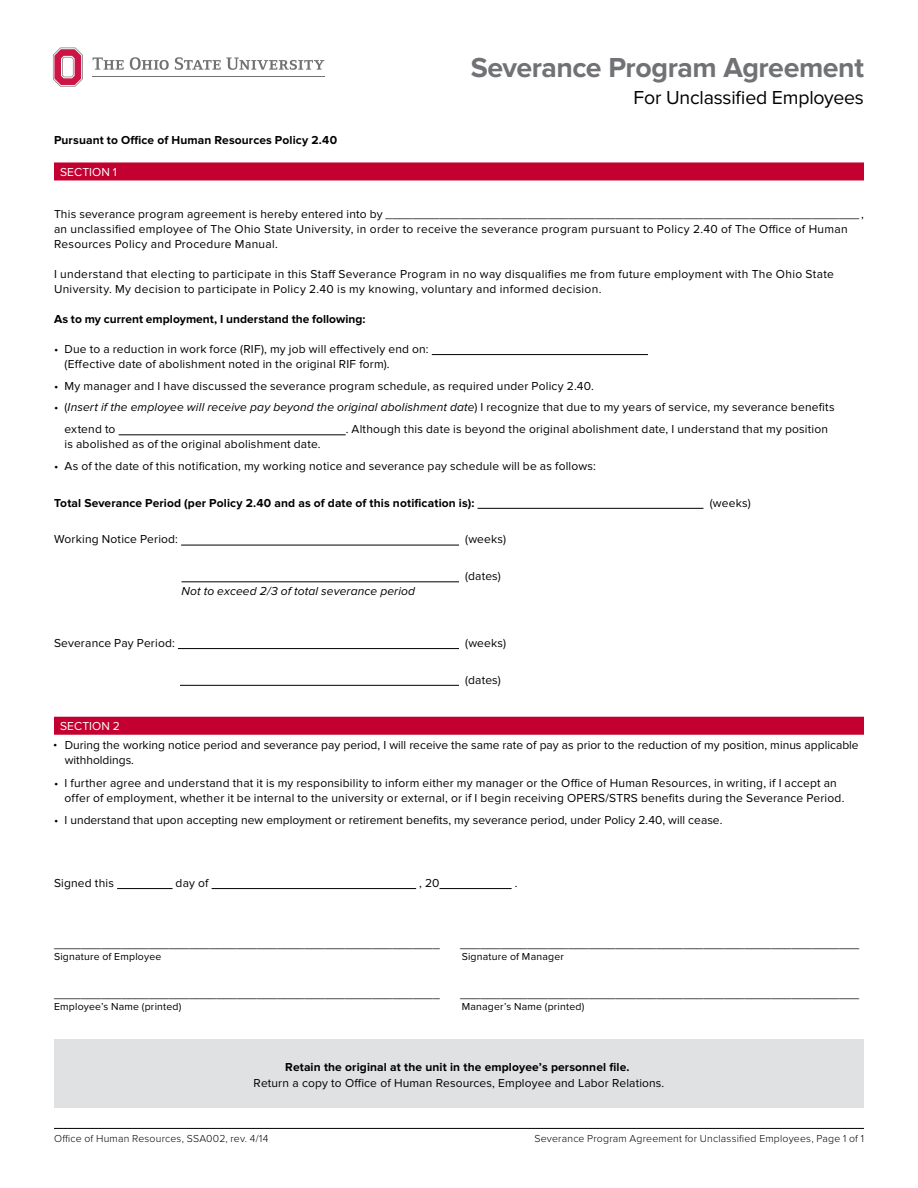
<style>
.page{position:relative;width:918px;height:1188px;background:#fff}
.page>*{position:absolute;margin:0;border:0;box-sizing:border-box;transform-origin:0 0}
.t1{font:700 28.5px "Proxima Nova";letter-spacing:-.015em;color:#717275}
.t2{font:19.5px "Proxima Nova";letter-spacing:-.01em;color:#000}
.t3{font:12px/15px "Proxima Nova";letter-spacing:.015em;color:#000}
.t4{font:700 12px "Proxima Nova";letter-spacing:.01em;color:#000}
.t5{font:italic 12px "Proxima Nova";letter-spacing:.01em;color:#000}
.t6{font:12px "Proxima Nova";letter-spacing:.01em;color:#fff}
.t7{font:300 10.5px "Proxima Nova";letter-spacing:.02em;color:#000}
.t8{font:10.5px "Proxima Nova";letter-spacing:.02em;color:#000}
.s1{font-style:italic}
.s2{font-weight:700}
</style>
<div class="page">
<hr style="left:54px;top:1128px;width:810px;height:1px;background:#000">
<div style="left:54px;top:1040px;width:810px;height:68px;background:#e0e1e2"></div>
<hr style="left:432px;top:354px;width:216px;height:1px;background:#000">
<hr style="left:119px;top:435px;width:227px;height:1px;background:#000">
<hr style="left:478px;top:508px;width:225px;height:1px;background:#000">
<hr style="left:181px;top:545px;width:278px;height:1px;background:#000">
<hr style="left:182px;top:582px;width:277px;height:1px;background:#000">
<hr style="left:178px;top:648px;width:281px;height:1px;background:#000">
<hr style="left:180px;top:685px;width:279px;height:1px;background:#000">
<hr style="left:117px;top:888px;width:56px;height:1px;background:#000">
<hr style="left:212px;top:888px;width:204px;height:1px;background:#000">
<hr style="left:440px;top:888px;width:72px;height:1px;background:#000">
<hr style="left:93px;top:76px;width:232px;height:1px;background:#717272">
<svg style="left:93px;top:57px;width:231px;height:13px"></svg>
<svg style="left:53px;top:48px;width:30px;height:39px"></svg>
<div style="left:54px;top:162px;width:810px;height:18px;background:#c3002f"></div>
<div style="left:54px;top:717px;width:810px;height:18px;background:#c3002f"></div>
<h1 class="t1" style="left:471px;top:51px;width:395px">Severance Program Agreement</h1>
<h1 class="t2" style="left:634px;top:86px;width:232px">For Unclassified Employees</h1>
<p class="t4" style="left:54px;top:134px;width:285px">Pursuant to Office of Human Resources Policy 2.40</p>
<h2 class="t6" style="left:60px;top:165px;width:58px">SECTION 1</h2>
<p class="t3" style="left:54px;top:207px;width:811px">This severance program agreement is hereby entered into by ______________________________________________________________________ , an unclassified employee of The Ohio State University, in order to receive the severance program pursuant to Policy 2.40 of The Office of Human<br>Resources Policy and Procedure Manual.</p>
<p class="t3" style="left:54px;top:267px;width:781px">I understand that electing to participate in this Staff Severance Program in no way disqualifies me from future employment with The Ohio State<br>University. My decision to participate in Policy 2.40 is my knowing, voluntary and informed decision.</p>
<p class="t4" style="left:54px;top:312px;width:313px">As to my current employment, I understand the following:</p>
<p class="t3" style="left:64px;top:342px;width:366px;text-indent:-10px">• Due to a reduction in work force (RIF), my job will effectively end on: (Effective date of abolishment noted in the original RIF form).</p>
<p class="t3" style="left:54px;top:378px;width:542px">• My manager and I have discussed the severance program schedule, as required under Policy 2.40.</p>
<p class="t3" style="left:64px;top:397px;width:772px;line-height:21.8px;text-indent:-10px">• (<span class="s1">Insert if the employee will receive pay beyond the original abolishment date</span>) I recognize that due to my years of service, my severance benefits extend to</p>
<p class="t3" style="left:346px;top:422px;width:484px">. Although this date is beyond the original abolishment date, I understand that my position</p>
<p class="t3" style="left:64px;top:437px;width:258px">is abolished as of the original abolishment date.</p>
<p class="t3" style="left:54px;top:459px;width:544px">• As of the date of this notification, my working notice and severance pay schedule will be as follows:</p>
<p class="t4" style="left:54px;top:496px;width:422px">Total Severance Period (per Policy 2.40 and as of date of this notification is):</p>
<p class="t3" style="left:710px;top:495px;width:42px">(weeks)</p>
<p class="t3" style="left:54px;top:532px;width:126px">Working Notice Period:</p>
<p class="t3" style="left:465px;top:532px;width:42px">(weeks)</p>
<p class="t3" style="left:465px;top:569px;width:37px">(dates)</p>
<p class="t5" style="left:182px;top:585px;width:235px">Not to exceed 2/3 of total severance period</p>
<p class="t3" style="left:54px;top:636px;width:122px">Severance Pay Period:</p>
<p class="t3" style="left:465px;top:636px;width:42px">(weeks)</p>
<p class="t3" style="left:465px;top:672px;width:37px">(dates)</p>
<h2 class="t6" style="left:60px;top:719px;width:61px">SECTION 2</h2>
<p class="t3" style="left:65px;top:738px;width:795px;line-height:14.4px;text-indent:-12px">• During the working notice period and severance pay period, I will receive the same rate of pay as prior to the reduction of my position, minus applicable withholdings.</p>
<p class="t3" style="left:64px;top:776px;width:782px;text-indent:-10px">• I further agree and understand that it is my responsibility to inform either my manager or the Office of Human Resources, in writing, if I accept an offer of employment, whether it be internal to the university or external, or if I begin receiving OPERS/STRS benefits during the Severance Period.</p>
<p class="t3" style="left:54px;top:813px;width:670px">• I understand that upon accepting new employment or retirement benefits, my severance period, under Policy 2.40, will cease.</p>
<p class="t3" style="left:54px;top:876px;width:62px">Signed this</p>
<p class="t3" style="left:176px;top:876px;width:34px">day of</p>
<p class="t3" style="left:419px;top:876px;width:22px">, 20</p>
<p class="t3" style="left:515px;top:876px;width:4px">.</p>
<p class="t3" style="left:54px;top:936px;width:387px">_________________________________________________________</p>
<p class="t3" style="left:460px;top:936px;width:401px">___________________________________________________________</p>
<p class="t8" style="left:54px;top:950px;width:109px">Signature of Employee</p>
<p class="t8" style="left:462px;top:950px;width:104px">Signature of Manager</p>
<p class="t3" style="left:54px;top:987px;width:387px">_________________________________________________________</p>
<p class="t3" style="left:460px;top:987px;width:401px">___________________________________________________________</p>
<p class="t8" style="left:54px;top:1000px;width:129px">Employee’s Name (printed)</p>
<p class="t8" style="left:462px;top:1000px;width:124px">Manager’s Name (printed)</p>
<p class="t3" style="left:254px;top:1060px;width:412px;text-align:center"><span class="s2">Retain the original at the unit in the employee’s personnel file.<br></span>Return a copy to Office of Human Resources, Employee and Labor Relations.</p>
<p class="t7" style="left:54px;top:1133px;width:216px">Office of Human Resources, SSA002, rev. 4/14</p>
<p class="t7" style="left:534px;top:1133px;width:331px">Severance Program Agreement for Unclassified Employees, Page 1 of 1</p>
</div>
